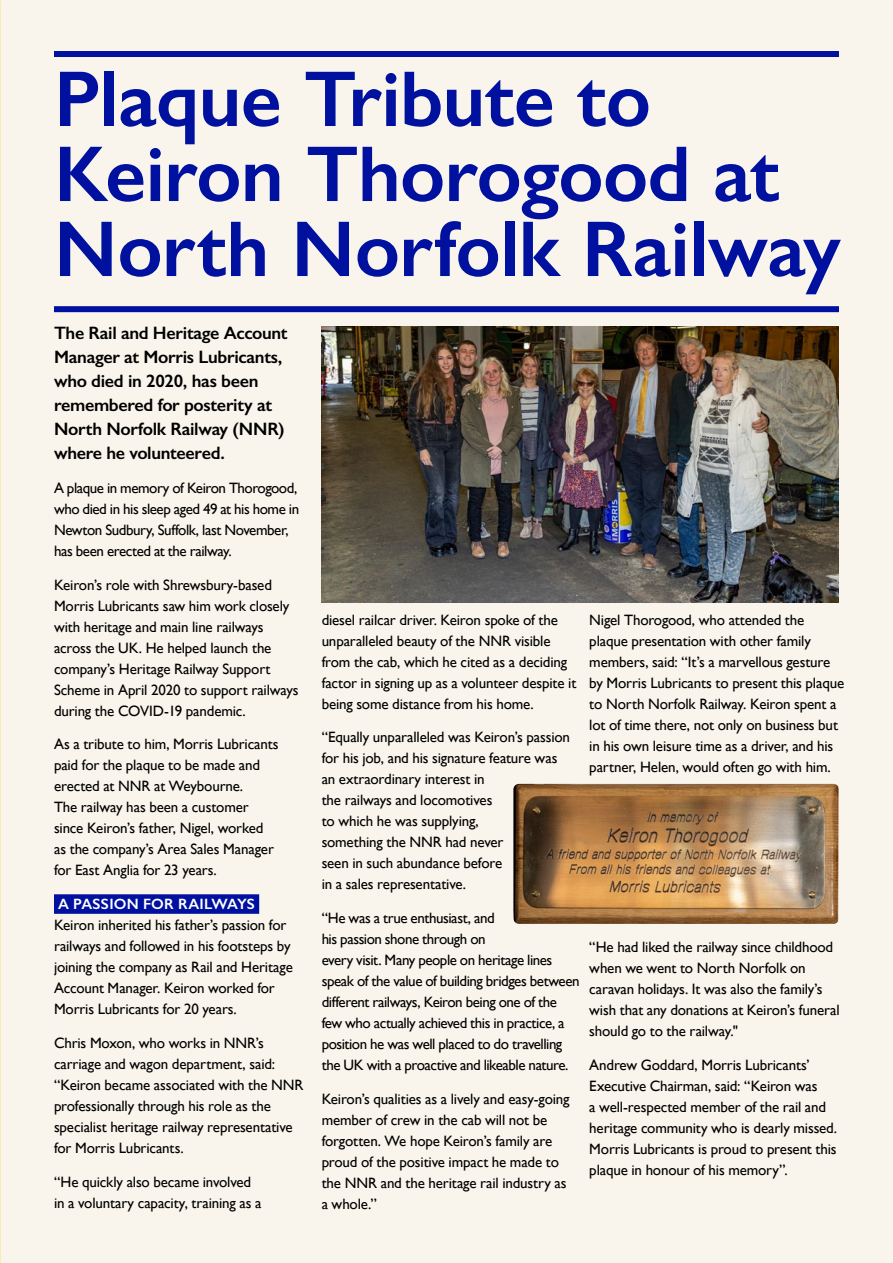
<style>
.page{position:relative;width:893px;height:1263px;background:#f9f5ec}
.page>*{position:absolute;margin:0;border:0;box-sizing:border-box;transform-origin:0 0}
.t1{font:600 79.5px/75px "Gill Sans";letter-spacing:-.01em;color:#00109f}
.t2{font:600 18px/24px "Gill Sans";letter-spacing:-.02em;color:#000}
.t3{font:15px/21px "Gill Sans";letter-spacing:-.01em;color:#000}
.t4{font:15px/21px "Gill Sans";letter-spacing:-.03em;color:#000}
.t5{font:600 15px "Gill Sans";letter-spacing:.015em;color:#fff}
</style>
<div class="page">
<div style="left:54px;top:894px;width:205px;height:20px;background:#00109f"></div>
<div style="left:54px;top:51px;width:785px;height:6px;background:#0011a0"></div>
<div style="left:54px;top:306px;width:785px;height:6px;background:#0011a0"></div>
<img style="left:322px;top:326px;width:517px;height:276px">
<img style="left:513px;top:784px;width:326px;height:140px">
<img style="left:0;top:0;width:1px;height:530px">
<p class="t1" style="left:54px;top:61px;width:788px">Plaque Tribute to<br>Keiron Thorogood at<br>North Norfolk Railway</p>
<p class="t2" style="left:54px;top:321px;width:235px">The Rail and Heritage Account<br>Manager at Morris Lubricants, who died in 2020, has been remembered for posterity at<br>North Norfolk Railway (NNR) where he volunteered.</p>
<p class="t4" style="left:54px;top:477px;width:247px">A plaque in memory of Keiron Thorogood, who died in his sleep aged 49 at his home in Newton Sudbury, Suffolk, last November, has been erected at the railway.</p>
<p class="t3" style="left:54px;top:574px;width:246px">Keiron’s role with Shrewsbury-based Morris Lubricants saw him work closely with heritage and main line railways across the UK. He helped launch the company’s Heritage Railway Support Scheme in April 2020 to support railways during the COVID-19 pandemic.</p>
<p class="t3" style="left:54px;top:734px;width:226px">As a tribute to him, Morris Lubricants paid for the plaque to be made and erected at NNR at Weybourne.<br>The railway has been a customer since Keiron’s father, Nigel, worked as the company’s Area Sales Manager for East Anglia for 23 years.</p>
<p class="t5" style="left:58px;top:895px;width:198px">A PASSION FOR RAILWAYS</p>
<p class="t3" style="left:54px;top:914px;width:240px">Keiron inherited his father’s passion for railways and followed in his footsteps by joining the company as Rail and Heritage Account Manager. Keiron worked for Morris Lubricants for 20 years.</p>
<p class="t3" style="left:54px;top:1032px;width:251px">Chris Moxon, who works in NNR’s carriage and wagon department, said: “Keiron became associated with the NNR professionally through his role as the specialist heritage railway representative for Morris Lubricants.</p>
<p class="t3" style="left:54px;top:1171px;width:209px">“He quickly also became involved in a voluntary capacity, training as a</p>
<p class="t3" style="left:322px;top:609px;width:256px">diesel railcar driver. Keiron spoke of the unparalleled beauty of the NNR visible from the cab, which he cited as a deciding factor in signing up as a volunteer despite it being some distance from his home.</p>
<p class="t3" style="left:322px;top:727px;width:250px">“Equally unparalleled was Keiron’s passion for his job, and his signature feature was an extraordinary interest in<br>the railways and locomotives<br>to which he was supplying,<br>something the NNR had never<br>seen in such abundance before<br>in a sales representative.</p>
<p class="t4" style="left:322px;top:907px;width:260px">“He was a true enthusiast, and<br>his passion shone through on<br>every visit. Many people on heritage lines speak of the value of building bridges between different railways, Keiron being one of the few who actually achieved this in practice, a position he was well placed to do travelling the UK with a proactive and likeable nature.</p>
<p class="t3" style="left:322px;top:1088px;width:249px">Keiron’s qualities as a lively and easy-going member of crew in the cab will not be forgotten. We hope Keiron’s family are proud of the positive impact he made to the NNR and the heritage rail industry as a whole.”</p>
<p class="t3" style="left:589px;top:609px;width:256px">Nigel Thorogood, who attended the plaque presentation with other family members, said: “It’s a marvellous gesture by Morris Lubricants to present this plaque to North Norfolk Railway. Keiron spent a lot of time there, not only on business but in his own leisure time as a driver, and his partner, Helen, would often go with him.</p>
<p class="t3" style="left:589px;top:937px;width:252px">“He had liked the railway since childhood when we went to North Norfolk on caravan holidays. It was also the family’s wish that any donations at Keiron’s funeral should go to the railway."</p>
<p class="t3" style="left:589px;top:1054px;width:249px">Andrew Goddard, Morris Lubricants’ Executive Chairman, said: “Keiron was<br>a well-respected member of the rail and heritage community who is dearly missed.<br>Morris Lubricants is proud to present this plaque in honour of his memory”.</p>
</div>
